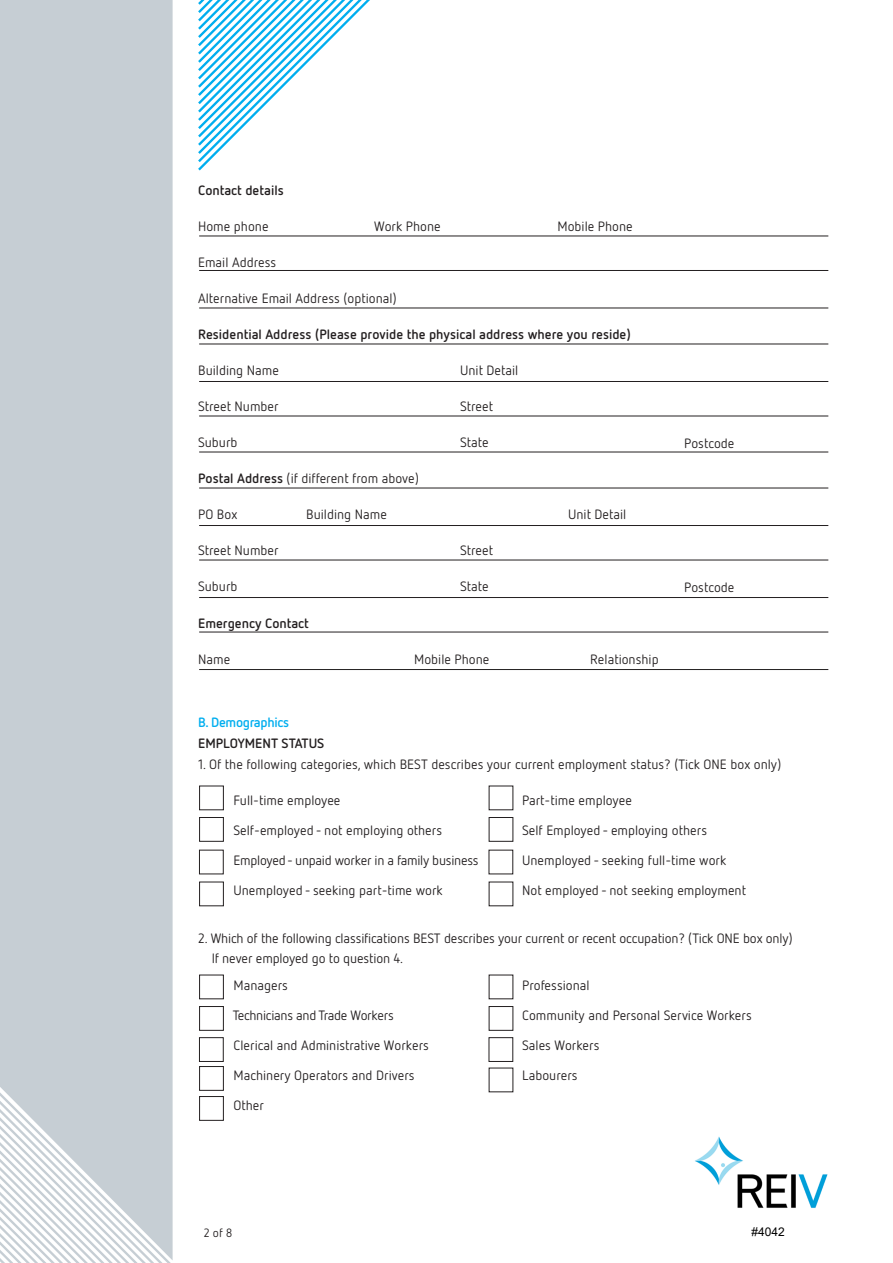
<style>
.page{position:relative;width:893px;height:1263px;background:#fff}
.page>*{position:absolute;margin:0;border:0;box-sizing:border-box;transform-origin:0 0}
.t1{font:13.5px/19.5px "Netto OT";color:#231f20}
.t2{font:700 13.5px "Netto OT";color:#231f20}
.t3{font:13.5px "Netto OT";letter-spacing:-.02em;color:#231f20}
.t4{font:700 13.5px "Netto OT";letter-spacing:-.025em;color:#00aeef}
.t5{font:12px "Arial";color:#000}
.t6{font:12px "Netto OT";color:#231f20}
.s1{font-weight:700}
</style>
<div class="page">
<div style="left:0;top:0;width:173px;height:1260px;background:#c6ced4"></div>
<svg style="left:198px;top:0;width:172px;height:170px"></svg>
<img style="left:694px;top:1136px;width:134px;height:72px">
<div style="left:199px;top:786px;width:25px;height:24px;border:1px solid #231f20"></div>
<div style="left:199px;top:817px;width:25px;height:24px;border:1px solid #231f20"></div>
<div style="left:199px;top:882px;width:25px;height:24px;border:1px solid #231f20"></div>
<hr style="left:199px;top:270px;width:629px;height:1px;background:#231f20">
<hr style="left:199px;top:308px;width:629px;height:1px;background:#231f20">
<hr style="left:199px;top:344px;width:629px;height:1px;background:#231f20">
<hr style="left:199px;top:381px;width:629px;height:1px;background:#231f20">
<hr style="left:199px;top:416px;width:629px;height:1px;background:#231f20">
<hr style="left:199px;top:452px;width:629px;height:1px;background:#231f20">
<hr style="left:199px;top:236px;width:629px;height:1px;background:#231f20">
<hr style="left:199px;top:488px;width:629px;height:1px;background:#231f20">
<hr style="left:199px;top:525px;width:629px;height:1px;background:#231f20">
<hr style="left:199px;top:560px;width:629px;height:1px;background:#231f20">
<hr style="left:199px;top:597px;width:629px;height:1px;background:#231f20">
<hr style="left:199px;top:632px;width:629px;height:1px;background:#231f20">
<hr style="left:199px;top:669px;width:629px;height:1px;background:#231f20">
<div style="left:199px;top:975px;width:25px;height:24px;border:1px solid #231f20"></div>
<div style="left:199px;top:1006px;width:25px;height:24px;border:1px solid #231f20"></div>
<div style="left:199px;top:1037px;width:24px;height:25px;border:1px solid #231f20"></div>
<div style="left:199px;top:1066px;width:25px;height:24px;border:1px solid #231f20"></div>
<div style="left:489px;top:1037px;width:24px;height:25px;border:1px solid #231f20"></div>
<div style="left:199px;top:1096px;width:25px;height:24px;border:1px solid #231f20"></div>
<p class="t2" style="left:198px;top:182px;width:87px">Contact details</p>
<p class="t1" style="left:198px;top:216px;width:72px">Home phone</p>
<p class="t1" style="left:374px;top:216px;width:68px">Work Phone</p>
<p class="t1" style="left:557px;top:216px;width:77px">Mobile Phone</p>
<p class="t1" style="left:198px;top:252px;width:80px">Email Address</p>
<p class="t1" style="left:198px;top:288px;width:200px">Alternative Email Address (optional)</p>
<p class="t2" style="left:198px;top:326px;width:434px">Residential Address (Please provide the physical address where you reside)</p>
<p class="t1" style="left:198px;top:360px;width:82px">Building Name</p>
<p class="t1" style="left:460px;top:360px;width:60px">Unit Detail</p>
<p class="t1" style="left:198px;top:396px;width:82px">Street Number</p>
<p class="t1" style="left:460px;top:396px;width:34px">Street</p>
<p class="t1" style="left:198px;top:433px;width:41px">Suburb</p>
<p class="t1" style="left:460px;top:433px;width:30px">State</p>
<p class="t1" style="left:198px;top:469px;width:222px"><span class="s1">Postal Address</span> (if different from above)</p>
<p class="t1" style="left:198px;top:505px;width:41px">PO Box</p>
<p class="t1" style="left:306px;top:505px;width:82px">Building Name</p>
<p class="t1" style="left:568px;top:505px;width:60px">Unit Detail</p>
<p class="t1" style="left:198px;top:541px;width:82px">Street Number</p>
<p class="t1" style="left:460px;top:541px;width:34px">Street</p>
<p class="t1" style="left:198px;top:577px;width:41px">Suburb</p>
<p class="t1" style="left:460px;top:577px;width:30px">State</p>
<p class="t2" style="left:198px;top:615px;width:112px">Emergency Contact</p>
<p class="t1" style="left:198px;top:649px;width:34px">Name</p>
<p class="t1" style="left:414px;top:649px;width:77px">Mobile Phone</p>
<p class="t1" style="left:590px;top:649px;width:70px">Relationship</p>
<p class="t1" style="left:684px;top:433px;width:52px">Postcode</p>
<p class="t1" style="left:684px;top:577px;width:52px">Postcode</p>
<p class="t4" style="left:198px;top:714px;width:92px">B. Demographics</p>
<p class="t2" style="left:198px;top:735px;width:128px">EMPLOYMENT STATUS</p>
<p class="t1" style="left:198px;top:754px;width:585px">1. Of the following categories, which BEST describes your current employment status? (Tick ONE box only)</p>
<p class="t1" style="left:233px;top:790px;width:109px">Full-time employee</p>
<p class="t1" style="left:522px;top:790px;width:111px">Part-time employee</p>
<p class="t1" style="left:233px;top:820px;width:210px">Self-employed - not employing others</p>
<p class="t1" style="left:522px;top:820px;width:186px">Self Employed - employing others</p>
<p class="t3" style="left:233px;top:852px;width:247px">Employed - unpaid worker in a family business</p>
<p class="t1" style="left:522px;top:850px;width:206px">Unemployed - seeking full-time work</p>
<p class="t1" style="left:233px;top:880px;width:211px">Unemployed - seeking part-time work</p>
<p class="t1" style="left:522px;top:880px;width:225px">Not employed - not seeking employment</p>
<p class="t1" style="left:212px;top:929px;width:583px;text-indent:-14px">2. Which of the following classifications BEST describes your current or recent occupation? (Tick ONE box only)<br>If never employed go to question 4.</p>
<p class="t1" style="left:233px;top:975px;width:56px">Managers</p>
<p class="t1" style="left:522px;top:975px;width:69px">Professional</p>
<p class="t3" style="left:233px;top:1007px;width:163px">Technicians and Trade Workers</p>
<p class="t1" style="left:522px;top:1005px;width:231px">Community and Personal Service Workers</p>
<p class="t1" style="left:233px;top:1035px;width:197px">Clerical and Administrative Workers</p>
<p class="t1" style="left:522px;top:1035px;width:79px">Sales Workers</p>
<p class="t1" style="left:233px;top:1065px;width:183px">Machinery Operators and Drivers</p>
<p class="t1" style="left:522px;top:1065px;width:57px">Labourers</p>
<p class="t1" style="left:233px;top:1095px;width:32px">Other</p>
<p class="t6" style="left:204px;top:1226px;width:30px">2 of 8</p>
<p class="t5" style="left:752px;top:1223px;width:35px">#4042</p>
</div>
